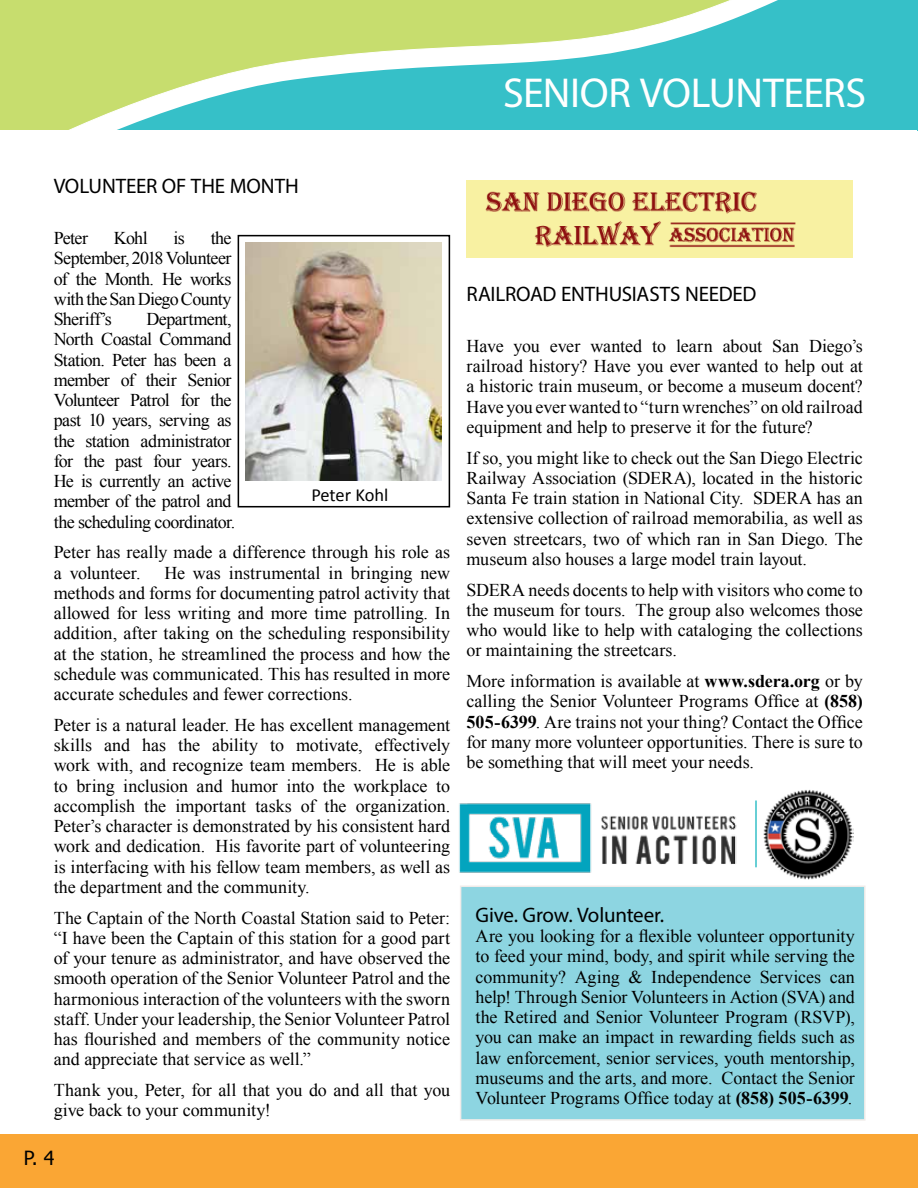
<style>
.page{position:relative;width:918px;height:1188px;background:#fff}
.page>*{position:absolute;margin:0;border:0;box-sizing:border-box;transform-origin:0 0}
.t1{font:42px "Myriad Pro";letter-spacing:-.01em;color:#fff}
.t2{font:21px "Myriad Pro";letter-spacing:-.005em;color:#000}
.t3{font:19.5px "Tahoma";color:#000101}
.t4{font:18.45px "Calibri";letter-spacing:-.005em;color:#000}
.t5{font:18px/20.2px "Times New Roman";letter-spacing:-.01em;color:#000;text-align:justify}
.t6{font:18px/20.2px "Times New Roman";letter-spacing:-.03em;color:#000}
.s1{font-weight:700}
</style>
<div class="page">
<div style="left:0;top:1135px;width:918px;height:53px;background:#faa634"></div>
<div style="left:0;top:0;width:918px;height:130px;background:#36c0c8"></div>
<svg style="left:0;top:0;width:769px;height:130px"></svg>
<div style="left:460px;top:886px;width:406px;height:235px;background:#8dd5e1;border:2px solid #ded4ce"></div>
<img style="left:459px;top:803px;width:278px;height:70px">
<img style="left:763px;top:789px;width:90px;height:91px">
<hr style="left:755px;top:801px;width:2px;height:66px;background:#36c0c8">
<img style="left:467px;top:180px;width:386px;height:77px">
<img style="left:246px;top:243px;width:195px;height:237px">
<div style="left:238px;top:235px;width:212px;height:272px;border:2px solid #000"></div>
<h1 class="t1" style="left:503px;top:67px;width:365px">SENIOR VOLUNTEERS</h1>
<p class="t2" style="left:54px;top:173px;width:246px">VOLUNTEER OF THE MONTH</p>
<p class="t5" style="left:54px;top:228px;width:36px">Peter</p>
<p class="t5" style="left:114px;top:228px;width:36px">Kohl</p>
<p class="t5" style="left:174px;top:228px;width:13px">is</p>
<p class="t5" style="left:54px;top:228px;width:179px;text-indent:157px">the September, 2018 Volunteer of the Month. He works with the San Diego County Sheriff’s</p>
<p class="t6" style="left:54px;top:309px;width:183px;text-indent:93px">Department,<br>North Coastal Command<br>Station. Peter has been a member of their Senior<br>Volunteer Patrol for the past 10 years, serving as the station administrator for the past four years.<br>He is currently an active member of the patrol and the scheduling coordinator.</p>
<p class="t5" style="left:54px;top:542px;width:398px">Peter has really made a difference through his role as a volunteer.</p>
<p class="t4" style="left:311px;top:483px;width:78px">Peter Kohl</p>
<p class="t5" style="left:54px;top:562px;width:398px;text-indent:111px">He was instrumental in bringing new methods and forms for documenting patrol activity that allowed for less writing and more time patrolling. In addition, after taking on the scheduling responsibility at the station, he streamlined the process and how the schedule was communicated. This has resulted in more accurate schedules and fewer corrections.</p>
<p class="t5" style="left:54px;top:715px;width:398px">Peter is a natural leader. He has excellent management skills and has the ability to motivate, effectively work with, and recognize team members. He is able to bring inclusion and humor into the workplace to accomplish the important tasks of the organization.<br>Peter’s character is demonstrated by his consistent hard work and dedication. His favorite part of volunteering is interfacing with his fellow team members, as well as the department and the community.</p>
<p class="t5" style="left:54px;top:907px;width:398px">The Captain of the North Coastal Station said to Peter: “I have been the Captain of this station for a good part of your tenure as administrator, and have observed the smooth operation of the Senior Volunteer Patrol and the harmonious interaction of the volunteers with the sworn staff. Under your leadership, the Senior Volunteer Patrol has flourished and members of the community notice and appreciate that service as well.”</p>
<p class="t5" style="left:54px;top:1080px;width:398px">Thank you, Peter, for all that you do and all that you give back to your community!</p>
<p class="t3" style="left:24px;top:1145px;width:32px">P. 4</p>
<p class="t2" style="left:467px;top:281px;width:292px">RAILROAD ENTHUSIASTS NEEDED</p>
<p class="t5" style="left:467px;top:335px;width:398px">Have you ever wanted to learn about San Diego’s railroad history? Have you ever wanted to help out at a historic train museum, or become a museum docent?<br>Have you ever wanted to “turn wrenches” on old railroad equipment and help to preserve it for the future?</p>
<p class="t5" style="left:467px;top:447px;width:398px">If so, you might like to check out the San Diego Electric Railway Association (SDERA), located in the historic Santa Fe train station in National City. SDERA has an extensive collection of railroad memorabilia, as well as seven streetcars, two of which ran in San Diego. The museum also houses a large model train layout.</p>
<p class="t5" style="left:467px;top:579px;width:398px">SDERA needs docents to help with visitors who come to the museum for tours. The group also welcomes those who would like to help with cataloging the collections or maintaining the streetcars.</p>
<p class="t5" style="left:467px;top:671px;width:398px">More information is available at <span class="s1">www.sdera.org</span> or by calling the Senior Volunteer Programs Office at <span class="s1">(858)<br>505-6399</span>. Are trains not your thing? Contact the Office for many more volunteer opportunities. There is sure to be something that will meet your needs.</p>
<p class="t2" style="left:476px;top:902px;width:190px">Give. Grow. Volunteer.</p>
<p class="t5" style="left:476px;top:926px;width:381px">Are you looking for a flexible volunteer opportunity to feed your mind, body, and spirit while serving the community? Aging &amp; Independence Services can help! Through Senior Volunteers in Action (SVA) and the Retired and Senior Volunteer Program (RSVP), you can make an impact in rewarding fields such as law enforcement, senior services, youth mentorship, museums and the arts, and more. Contact the Senior Volunteer Programs Office today at <span class="s1">(858) 505-6399</span>.</p>
</div>
